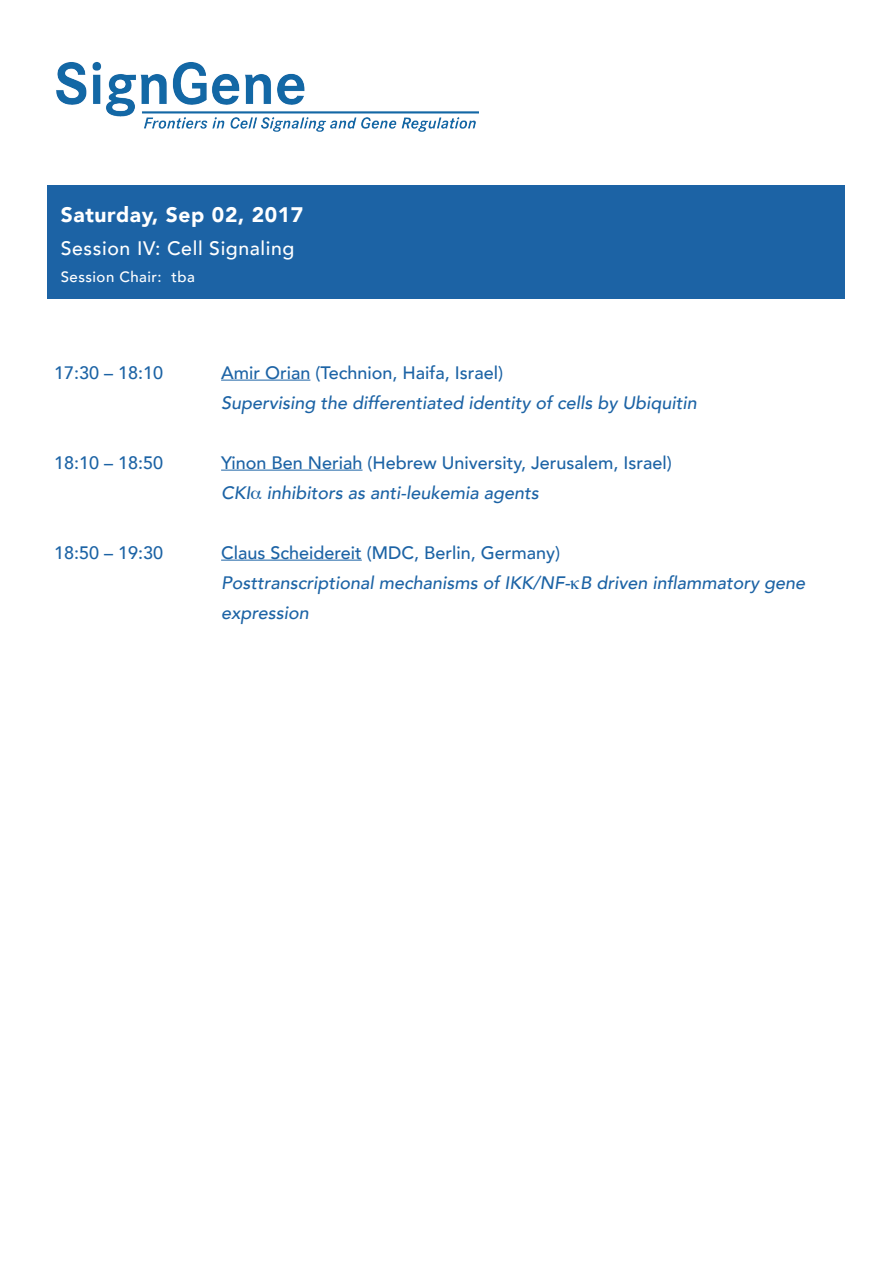
<style>
.page{position:relative;width:893px;height:1263px;background:#fff}
.page>*{position:absolute;margin:0;border:0;box-sizing:border-box;transform-origin:0 0}
.t1{font:900 21px "Avenir";letter-spacing:.03em;color:#fff}
.t2{font:500 19.5px "Avenir";letter-spacing:.03em;color:#fff}
.t3{font:italic 500 18px/30px "Avenir";color:#1c63a5}
.t4{font:500 18px "Avenir";color:#1c63a5}
.t5{font:500 15px "Avenir";letter-spacing:.03em;color:#fff}
</style>
<div class="page">
<img style="left:56px;top:62px;width:423px;height:70px">
<hr style="left:221px;top:380px;width:89px;height:1px;background:#1c63a5">
<hr style="left:221px;top:470px;width:142px;height:1px;background:#1c63a5">
<hr style="left:221px;top:560px;width:141px;height:1px;background:#1c63a5">
<div style="left:47px;top:185px;width:797px;height:114px;background:#1c63a5"></div>
<p class="t1" style="left:61px;top:197px;width:244px">Saturday, Sep 02, 2017</p>
<p class="t2" style="left:61px;top:231px;width:235px">Session IV: Cell Signaling</p>
<p class="t5" style="left:61px;top:264px;width:135px">Session Chair: tba</p>
<p class="t4" style="left:54px;top:357px;width:111px">17:30 – 18:10</p>
<p class="t4" style="left:221px;top:357px;width:284px">Amir Orian (Technion, Haifa, Israel)</p>
<p class="t3" style="left:221px;top:388px;width:477px">Supervising the differentiated identity of cells by Ubiquitin</p>
<p class="t4" style="left:54px;top:447px;width:111px">18:10 – 18:50</p>
<p class="t4" style="left:221px;top:447px;width:452px">Yinon Ben Neriah (Hebrew University, Jerusalem, Israel)</p>
<p class="t3" style="left:221px;top:478px;width:319px">CKI inhibitors as anti-leukemia agents</p>
<p class="t4" style="left:54px;top:537px;width:111px">18:50 – 19:30</p>
<p class="t4" style="left:221px;top:537px;width:341px">Claus Scheidereit (MDC, Berlin, Germany)</p>
<p class="t3" style="left:221px;top:568px;width:586px">Posttranscriptional mechanisms of IKK/NF- B driven inflammatory gene expression</p>
</div>
